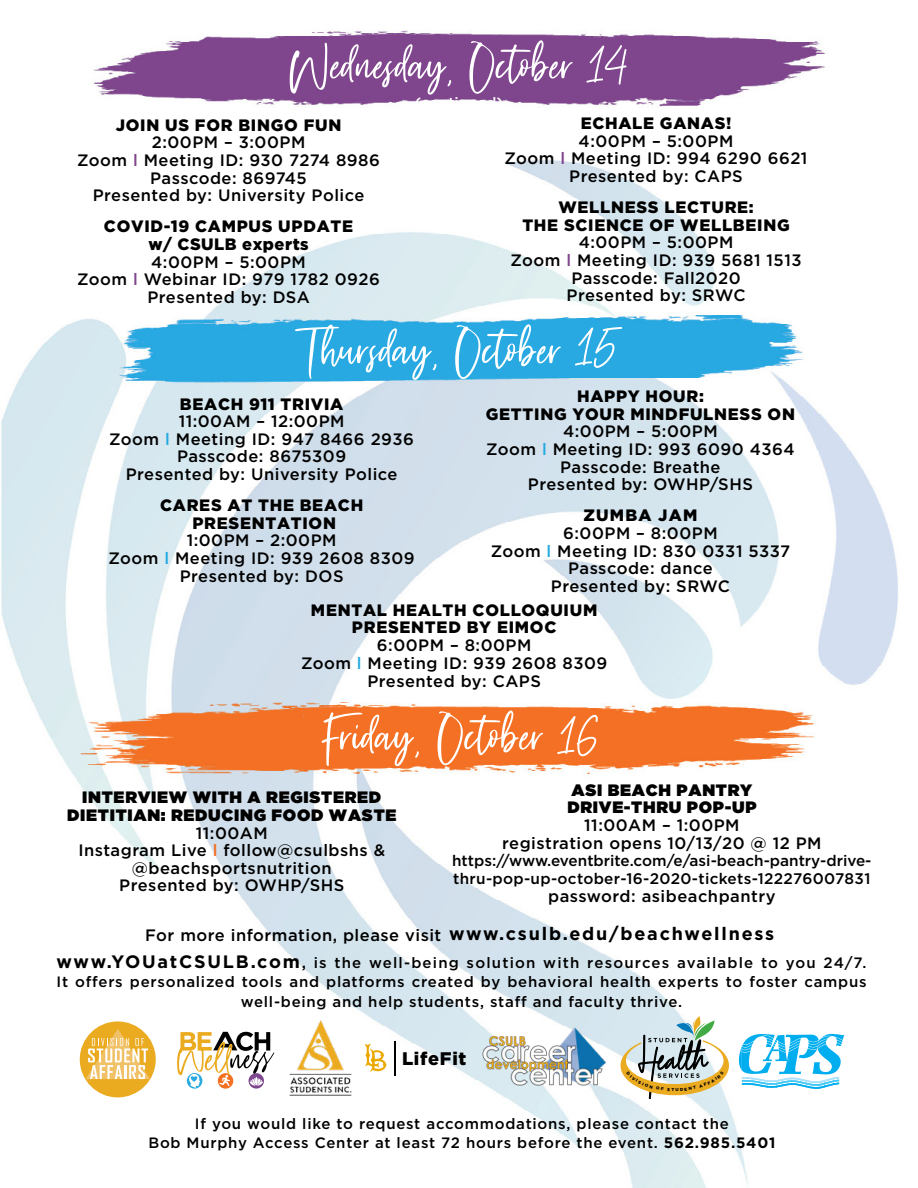
<style>
.page{position:relative;width:918px;height:1188px;background:#fff}
.page>*{position:absolute;margin:0;border:0;box-sizing:border-box;transform-origin:0 0}
.t1{font:64.5px "Friday Vibes";color:#fff}
.t2{font:63px "Friday Vibes";color:#fff}
.t3{font:900 18.15px "Gotham HTF";letter-spacing:.04em;color:#000}
.t4{font:500 16.5px/17.5px "Gotham HTF";letter-spacing:.03em;color:#000;text-align:center}
.t5{font:900 16.5px/17.5px "Gotham";letter-spacing:.045em;color:#000;text-align:center}
.t6{font:900 16.5px/17.5px "Gotham";letter-spacing:.045em;color:#000;text-align:center}
.t7{font:900 16.5px "Gotham";letter-spacing:.075em;color:#000}
.t8{font:500 15.3px/17.7px "Gotham HTF";color:#000}
.t9{font:500 15px/19.5px "Gotham HTF";letter-spacing:.05em;color:#000;text-align:center}
.t10{font:500 15px "Gotham HTF";color:#fff}
.s1{font-family:"Hesterica"}
.s2{color:#7f458d}
.s3{color:#25aae1}
.s4{color:#f36f21}
.s5{font-weight:700;font-size:18px}
.s6{font-size:16.5px}
.s7{font-weight:700}
</style>
<div class="page">
<img style="left:1px;top:30px;width:897px;height:1158px">
<svg style="left:177px;top:1032px;width:97px;height:57px"></svg>
<div style="left:80px;top:1021px;width:76px;height:76px;background:#ebab21;border-radius:50%"></div>
<svg style="left:86px;top:1029px;width:64px;height:50px"></svg>
<img style="left:283px;top:1016px;width:76px;height:84px">
<svg style="left:365px;top:1044px;width:22px;height:28px"></svg>
<hr style="left:394px;top:1041px;width:1px;height:34px;background:#000">
<img style="left:479px;top:1025px;width:131px;height:70px">
<svg style="left:738px;top:1034px;width:106px;height:57px"></svg>
<svg style="left:621px;top:1016px;width:108px;height:84px"></svg>
<h2 class="t2" style="left:290px;top:28px;width:340px">Wednesday<span class="s1">,</span> October <sup>14</sup></h2>
<p class="t10" style="left:415px;top:94px;width:90px">(continued)</p>
<p class="t5" style="left:116px;top:116px;width:227px">JOIN US FOR BINGO FUN</p>
<p class="t4" style="left:77px;top:133px;width:304px">2:00PM – 3:00PM<br>Zoom <span class="s2">l</span> Meeting ID: 930 7274 8986<br>Passcode: 869745<br>Presented by: University Police</p>
<p class="t5" style="left:104px;top:217px;width:251px">COVID-19 CAMPUS UPDATE w/ CSULB experts</p>
<p class="t4" style="left:77px;top:253px;width:304px">4:00PM – 5:00PM<br>Zoom <span class="s2">l</span> Webinar ID: 979 1782 0926<br>Presented by: DSA</p>
<p class="t5" style="left:581px;top:114px;width:152px">ECHALE GANAS!</p>
<p class="t4" style="left:505px;top:132px;width:304px">4:00PM – 5:00PM<br>Zoom <span class="s2">l</span> Meeting ID: 994 6290 6621<br>Presented by: CAPS</p>
<p class="t5" style="left:522px;top:198px;width:269px">WELLNESS LECTURE:<br>THE SCIENCE OF WELLBEING</p>
<p class="t4" style="left:510px;top:233px;width:293px">4:00PM – 5:00PM<br>Zoom <span class="s2">l</span> Meeting ID: 939 5681 1513<br>Passcode: Fall2020<br>Presented by: SRWC</p>
<h1 class="t1" style="left:301px;top:311px;width:318px">Thursday<span class="s1">,</span> October <sup>15</sup></h1>
<p class="t5" style="left:180px;top:395px;width:165px">BEACH 911 TRIVIA</p>
<p class="t4" style="left:109px;top:412px;width:306px">11:00AM – 12:00PM<br>Zoom <span class="s3">l</span> Meeting ID: 947 8466 2936<br>Passcode: 8675309<br>Presented by: University Police</p>
<p class="t5" style="left:160px;top:496px;width:205px">CARES AT THE BEACH<br>PRESENTATION</p>
<p class="t4" style="left:109px;top:531px;width:308px">1:00PM – 2:00PM<br>Zoom <span class="s3">l</span> Meeting ID: 939 2608 8309<br>Presented by: DOS</p>
<p class="t5" style="left:486px;top:387px;width:311px">HAPPY HOUR:<br>GETTING YOUR MINDFULNESS ON</p>
<p class="t4" style="left:486px;top:422px;width:310px">4:00PM – 5:00PM<br>Zoom <span class="s3">l</span> Meeting ID: 993 6090 4364<br>Passcode: Breathe<br>Presented by: OWHP/SHS</p>
<p class="t7" style="left:583px;top:506px;width:116px">ZUMBA JAM</p>
<p class="t4" style="left:491px;top:524px;width:301px">6:00PM – 8:00PM<br>Zoom <span class="s3">l</span> Meeting ID: 830 0331 5337<br>Passcode: dance<br>Presented by: SRWC</p>
<p class="t5" style="left:311px;top:601px;width:288px">MENTAL HEALTH COLLOQUIUM<br>PRESENTED BY EIMOC</p>
<p class="t4" style="left:301px;top:636px;width:308px;line-height:18px">6:00PM – 8:00PM<br>Zoom <span class="s3">l</span> Meeting ID: 939 2608 8309<br>Presented by: CAPS</p>
<h1 class="t1" style="left:323px;top:698px;width:276px">Friday<span class="s1">,</span> October <sup>16</sup></h1>
<p class="t6" style="left:67px;top:788px;width:331px">INTERVIEW WITH A REGISTERED<br>DIETITIAN: REDUCING FOOD WASTE</p>
<p class="t4" style="left:78px;top:824px;width:308px">11:00AM<br>Instagram Live <span class="s4">l</span> follow@csulbshs &amp; @beachsportsnutrition<br>Presented by: OWHP/SHS</p>
<p class="t6" style="left:567px;top:781px;width:191px;text-align:left">ASI BEACH PANTRY<br>DRIVE-THRU POP-UP</p>
<p class="t4" style="left:502px;top:816px;width:321px">11:00AM – 1:00PM<br>registration opens 10/13/20 @ 12 PM</p>
<p class="t8" style="left:452px;top:852px;width:421px">https://www.eventbrite.com/e/asi-beach-pantry-drive&shy;thru-pop-up-october-16-2020-tickets-122276007831</p>
<p class="t4" style="left:548px;top:887px;width:229px">password: asibeachpantry</p>
<p class="t4" style="left:145px;top:926px;width:631px">For more information, please visit <span class="s5">www.csulb.edu/beachwellness</span></p>
<p class="t9" style="left:57px;top:952px;width:812px"><span class="s5">www.YOUatCSULB.com</span><span class="s6">,</span> is the well-being solution with resources available to you 24/7.<br>It offers personalized tools and platforms created by behavioral health experts to foster campus well-being and help students, staff and faculty thrive.</p>
<p class="t3" style="left:402px;top:1048px;width:66px">LifeFit</p>
<p class="t9" style="left:148px;top:1113px;width:628px">If you would like to request accommodations, please contact the<br>Bob Murphy Access Center at least 72 hours before the event. <span class="s7">562.985.5401</span></p>
</div>
